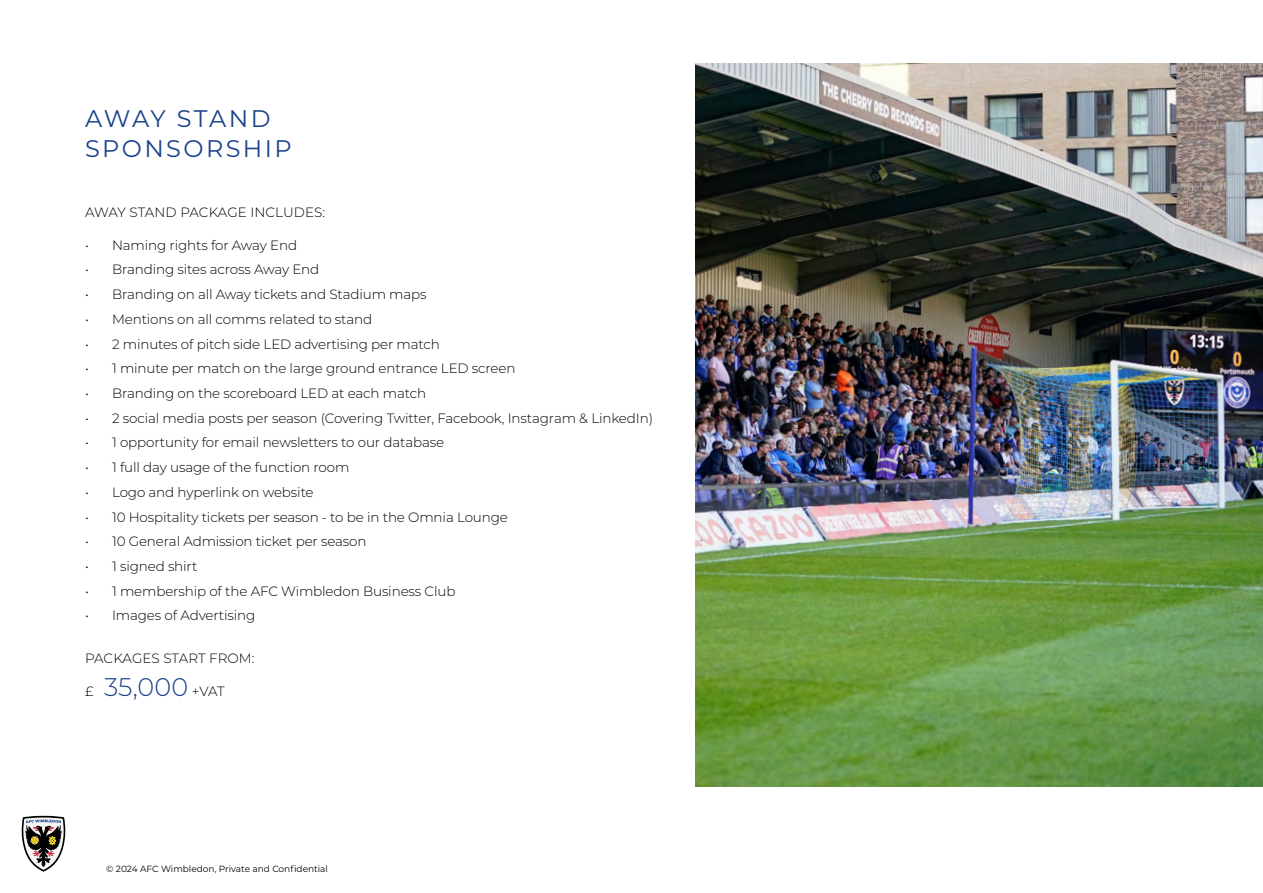
<style>
.page{position:relative;width:1263px;height:893px;background:#fff}
.page>*{position:absolute;margin:0;border:0;box-sizing:border-box;transform-origin:0 0}
.t1{font:300 25.5px "Montserrat";color:#1a428a}
.t2{font:24px/30px "Montserrat";letter-spacing:.1em;color:#1a428a}
.t3{font:300 13.5px "Montserrat";letter-spacing:-.01em;color:#000}
.t4{font:9px "Montserrat";color:#000}
.s1{font-size:13.5px;color:#000}
</style>
<div class="page">
<svg style="left:22px;top:816px;width:44px;height:56px"></svg>
<img style="left:695px;top:64px;width:568px;height:723px">
<h2 class="t2" style="left:85px;top:103px;width:208px">AWAY STAND<br>SPONSORSHIP</h2>
<p class="t3" style="left:85px;top:203px;width:242px">AWAY STAND PACKAGE INCLUDES:</p>
<p class="t3" style="left:85px;top:236px;width:214px">• Naming rights for Away End</p>
<p class="t3" style="left:85px;top:260px;width:236px">• Branding sites across Away End</p>
<p class="t3" style="left:85px;top:285px;width:343px">• Branding on all Away tickets and Stadium maps</p>
<p class="t3" style="left:85px;top:310px;width:289px">• Mentions on all comms related to stand</p>
<p class="t3" style="left:85px;top:335px;width:356px">• 2 minutes of pitch side LED advertising per match</p>
<p class="t3" style="left:85px;top:359px;width:432px">• 1 minute per match on the large ground entrance LED screen</p>
<p class="t3" style="left:85px;top:384px;width:343px">• Branding on the scoreboard LED at each match</p>
<p class="t3" style="left:85px;top:409px;width:569px">• 2 social media posts per season (Covering Twitter, Facebook, Instagram &amp; LinkedIn)</p>
<p class="t3" style="left:85px;top:433px;width:361px">• 1 opportunity for email newsletters to our database</p>
<p class="t3" style="left:85px;top:458px;width:266px">• 1 full day usage of the function room</p>
<p class="t3" style="left:85px;top:483px;width:230px">• Logo and hyperlink on website</p>
<p class="t3" style="left:85px;top:508px;width:424px">• 10 Hospitality tickets per season - to be in the Omnia Lounge</p>
<p class="t3" style="left:85px;top:532px;width:283px">• 10 General Admission ticket per season</p>
<p class="t3" style="left:85px;top:557px;width:114px">• 1 signed shirt</p>
<p class="t3" style="left:85px;top:582px;width:372px">• 1 membership of the AFC Wimbledon Business Club</p>
<p class="t3" style="left:85px;top:606px;width:172px">• Images of Advertising</p>
<p class="t3" style="left:85px;top:649px;width:171px">PACKAGES START FROM:</p>
<h1 class="t1" style="left:85px;top:669px;width:141px"><span class="s1">£</span> 35,000 <span class="s1">+VAT</span></h1>
<p class="t4" style="left:106px;top:862px;width:223px">© 2024 AFC Wimbledon, Private and Confidential</p>
</div>
